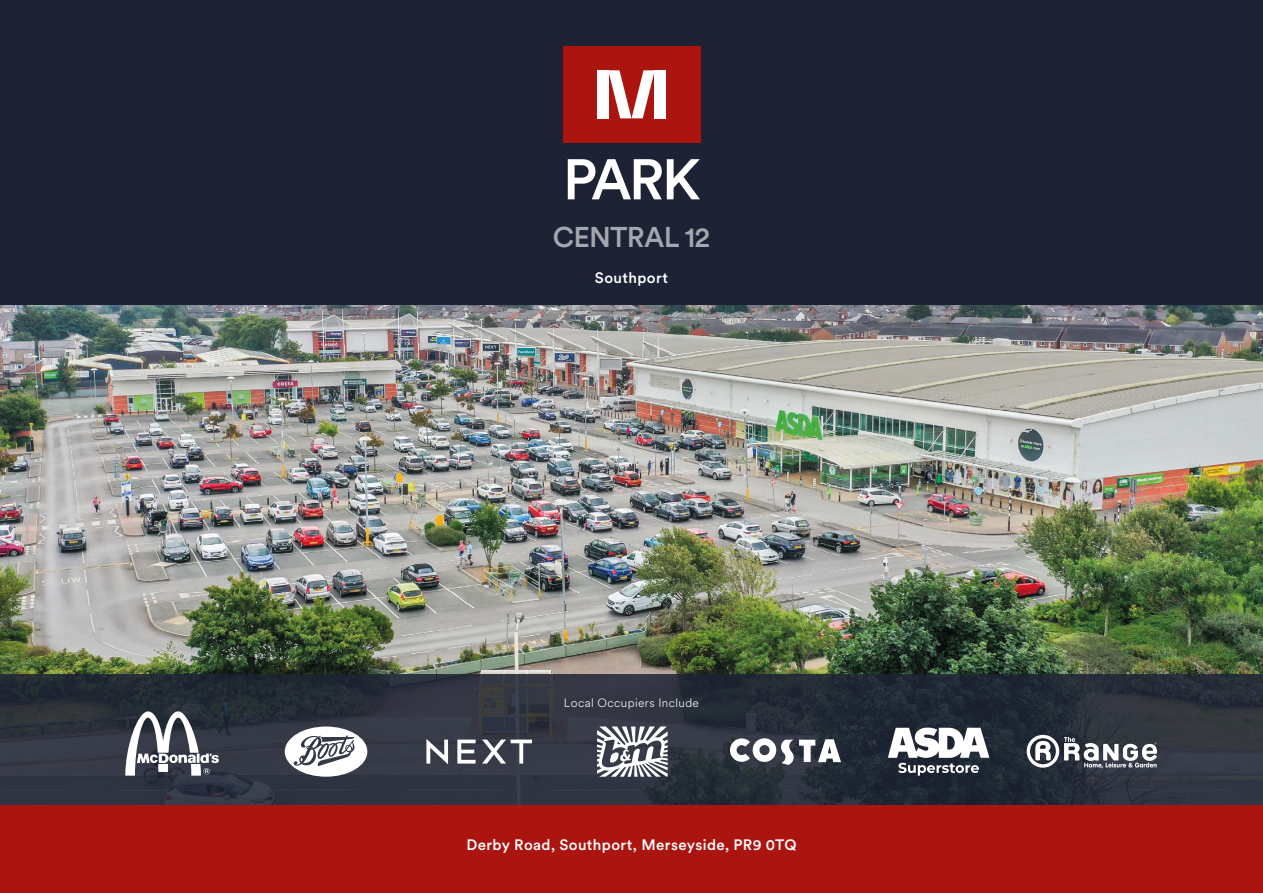
<style>
.page{position:relative;width:1263px;height:893px;background:#fff}
.page>*{position:absolute;margin:0;border:0;box-sizing:border-box;transform-origin:0 0}
.t1{font:500 28.35px "Circular XX";letter-spacing:-.025em;color:#a4a7b0}
.t2{font:500 15px "Circular XX";letter-spacing:.025em;color:#fff}
.t3{font:300 12px "Circular XX";letter-spacing:.03em;color:#fff}
</style>
<div class="page">
<img style="left:0;top:304px;width:1263px;height:370px">
<svg style="left:0;top:674px;width:1263px;height:132px;background:#2c303c"></svg>
<div style="left:0;top:0;width:1263px;height:304px;background:#1d2335"></div>
<div style="left:0;top:806px;width:1263px;height:87px;background:#ac1410"></div>
<div style="left:563px;top:46px;width:137px;height:96px;background:#ac1410"></div>
<div style="left:655px;top:70px;width:11px;height:48px;background:#fff"></div>
<div style="left:597px;top:70px;width:11px;height:48px;background:#fff"></div>
<svg style="left:608px;top:70px;width:47px;height:48px"></svg>
<svg style="left:568px;top:159px;width:132px;height:40px"></svg>
<svg style="left:285px;top:726px;width:82px;height:51px"></svg>
<svg style="left:730px;top:738px;width:111px;height:27px"></svg>
<svg style="left:426px;top:739px;width:106px;height:25px"></svg>
<svg style="left:888px;top:727px;width:101px;height:49px"></svg>
<svg style="left:597px;top:726px;width:71px;height:51px"></svg>
<svg style="left:1027px;top:735px;width:130px;height:33px"></svg>
<svg style="left:125px;top:711px;width:94px;height:65px"></svg>
<h1 class="t1" style="left:553px;top:218px;width:159px">CENTRAL 12</h1>
<p class="t2" style="left:595px;top:267px;width:75px">Southport</p>
<p class="t3" style="left:564px;top:694px;width:137px">Local Occupiers Include</p>
<p class="t2" style="left:466px;top:835px;width:332px">Derby Road, Southport, Merseyside, PR9 0TQ</p>
</div>
